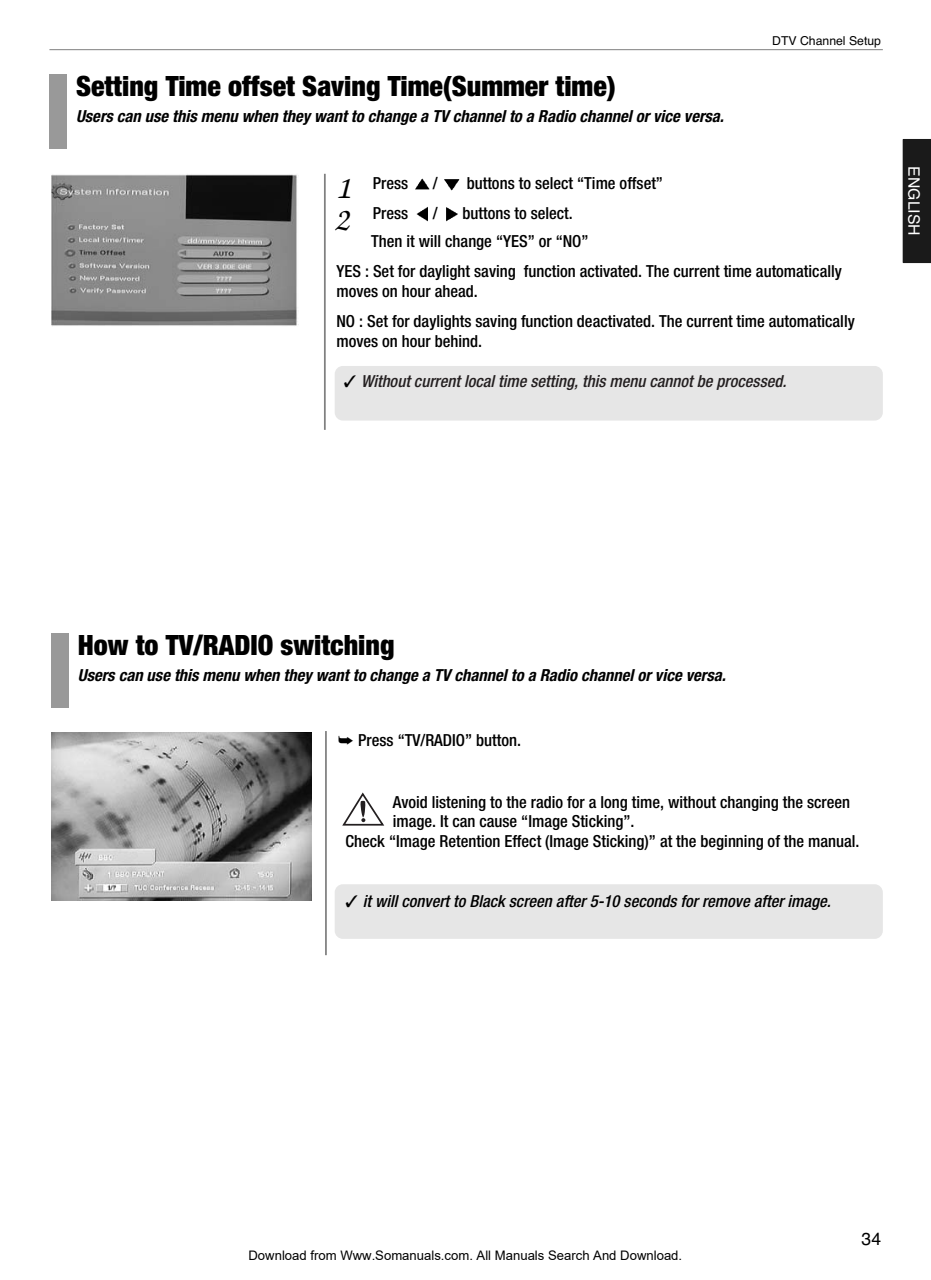
<style>
.page{position:relative;width:931px;height:1280px;background:#fff}
.page>*{position:absolute;margin:0;border:0;box-sizing:border-box;transform-origin:0 0}
.t1{font:italic 31.5px/31.5px "Zapf Chancery";color:#000}
.t2{font:900 condensed 28px "Helvetica Neue";color:#000}
.t3{font:17.5px "Helvetica";color:#000}
.t4{font:500 condensed 16.62px/29.9px "Helvetica Neue";color:#000}
.t5{font:italic 700 condensed 16.62px "Helvetica Neue";color:#000}
.t6{font:italic 500 condensed 16.62px "Helvetica Neue";color:#000}
.t7{font:italic 500 condensed 16.62px "Helvetica Neue";color:#231f20}
.t8{font:15.75px "Helvetica";color:#fff}
.t9{font:13.12px "Arial";color:#000}
.t10{font:italic 12.25px "Helvetica";color:#000}
.s1{color:#000}
</style>
<div class="page">
<hr style="left:49px;top:49px;width:834px;height:1px;background:#808080">
<div style="left:903px;top:139px;width:28px;height:124px;background:#1a1a1a"></div>
<div style="left:335px;top:366px;width:548px;height:54px;background:#e6e6e6;border-radius:8px"></div>
<div style="left:335px;top:884px;width:548px;height:54px;background:#e6e6e6;border-radius:8px"></div>
<img style="left:415px;top:178px;width:15px;height:12px">
<img style="left:444px;top:179px;width:16px;height:12px">
<img style="left:416px;top:206px;width:12px;height:16px">
<img style="left:446px;top:207px;width:12px;height:15px">
<div style="left:49px;top:74px;width:18px;height:75px;background:#999"></div>
<hr style="left:324px;top:174px;width:2px;height:256px;background:#808080">
<hr style="left:325px;top:731px;width:2px;height:224px;background:#808080">
<img style="left:51px;top:174px;width:247px;height:152px">
<div style="left:51px;top:633px;width:18px;height:75px;background:#999"></div>
<img style="left:51px;top:732px;width:261px;height:168px">
<svg style="left:342px;top:792px;width:43px;height:34px"></svg>
<h2 class="t2" style="left:76px;top:76px;width:541px">Setting Time offset Saving Time(Summer time)</h2>
<p class="t5" style="left:76px;top:110px;width:649px">Users can use this menu when they want to change a TV channel to a Radio channel or vice versa.</p>
<p class="t10" style="left:772px;top:37px;width:110px">DTV Channel Setup</p>
<p class="t4" style="left:373px;top:169px;width:37px">Press</p>
<p class="t4" style="left:433px;top:169px;width:6px">/</p>
<p class="t4" style="left:467px;top:169px;width:198px">buttons to select “Time offset”</p>
<p class="t4" style="left:373px;top:199px;width:37px">Press</p>
<p class="t4" style="left:433px;top:199px;width:6px">/</p>
<p class="t4" style="left:462px;top:199px;width:112px">buttons to select.</p>
<p class="t4" style="left:371px;top:228px;width:219px">Then it will change “YES” or “NO”</p>
<p class="t4" style="left:336px;top:257px;width:507px">YES : Set for daylight saving function activated. The current time automatically</p>
<p class="t4" style="left:336px;top:277px;width:520px">moves on hour ahead.<br>NO : Set for daylights saving function deactivated. The current time automatically</p>
<p class="t4" style="left:336px;top:327px;width:147px">moves on hour behind.</p>
<p class="t7" style="left:344px;top:375px;width:444px"><span class="s1">✓</span> Without current local time setting, this menu cannot be processed.</p>
<h1 class="t1" style="left:336px;top:176px;width:19px">1<br>2</h1>
<p class="t8" style="left:920px;top:166px;width:71px;rotate:90deg">ENGLISH</p>
<h2 class="t2" style="left:78px;top:635px;width:318px">How to TV/RADIO switching</h2>
<p class="t5" style="left:78px;top:669px;width:649px">Users can use this menu when they want to change a TV channel to a Radio channel or vice versa.</p>
<p class="t4" style="left:338px;top:727px;width:184px">➥ Press “TV/RADIO” button.</p>
<p class="t4" style="left:393px;top:788px;width:459px">Avoid listening to the radio for a long time, without changing the screen</p>
<p class="t4" style="left:393px;top:808px;width:243px">image. It can cause “Image Sticking”.</p>
<p class="t4" style="left:346px;top:828px;width:515px">Check “Image Retention Effect (Image Sticking)” at the beginning of the manual.</p>
<p class="t6" style="left:346px;top:895px;width:487px">✓ it will convert to Black screen after 5-10 seconds for remove after image.</p>
<p class="t9" style="left:248px;top:1247px;width:435px">Download from Www.Somanuals.com. All Manuals Search And Download.</p>
<p class="t3" style="left:862px;top:1232px;width:21px">34</p>
</div>
